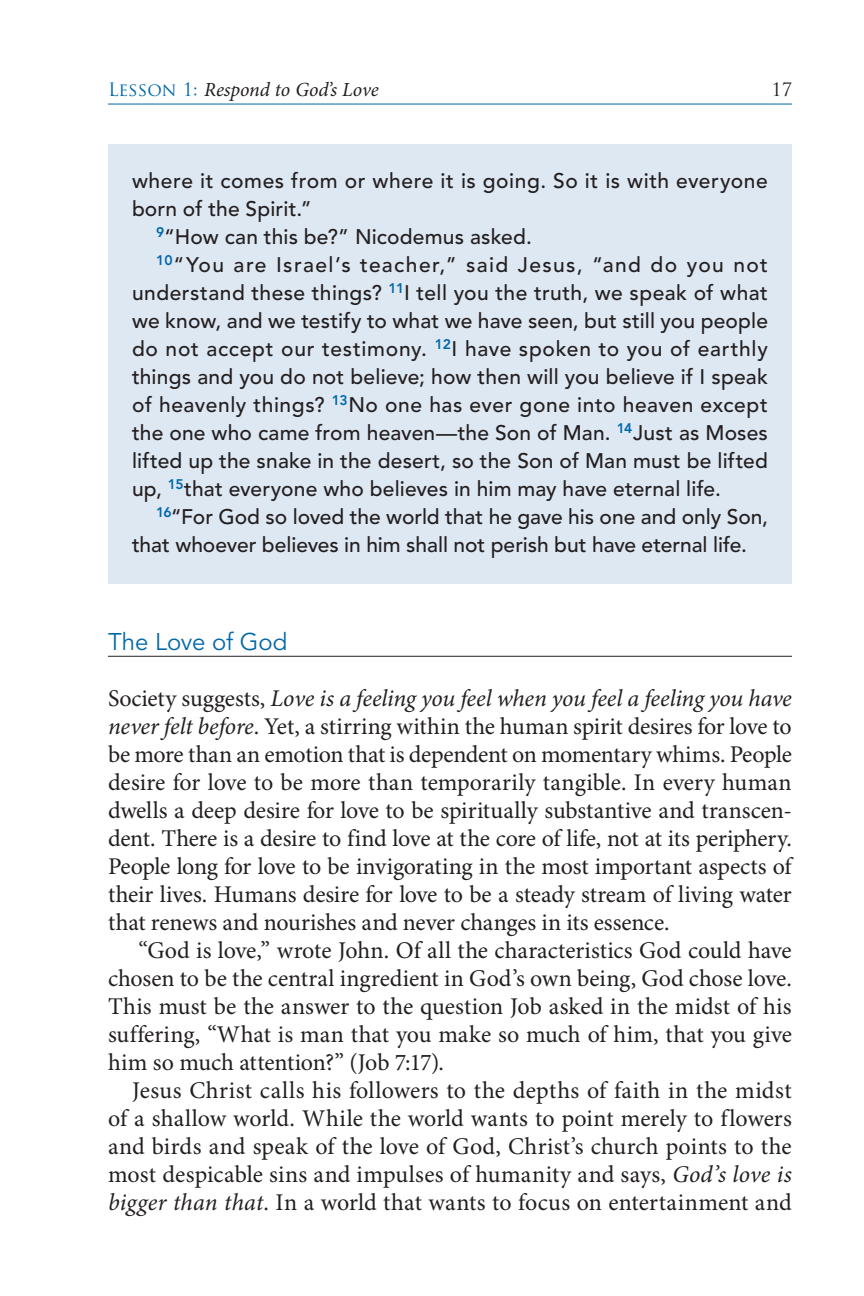
<style>
.page{position:relative;width:864px;height:1296px;background:#fff}
.page>*{position:absolute;margin:0;border:0;box-sizing:border-box;transform-origin:0 0}
.ft{font:24px/28px "Minion Pro";letter-spacing:-.005em;color:#231f20;text-align:justify}
.t1{font:24px "Avenir";letter-spacing:-.005em;color:#0068a9}
.scripture{font:500 21px/28px "Avenir";letter-spacing:.005em;color:#231f20;text-align:justify}
.scripture-2{font:500 21px/28px "Avenir";letter-spacing:.025em;color:#231f20}
.t2{font:italic 20px "Minion Pro";letter-spacing:-.005em;color:#231f20}
.t3{font:18px "Trajan Pro";color:#231f20}
.s1{font-family:"Trajan Pro";font-style:normal;font-size:18px;color:#0068a9}
.s2{font-style:italic}
</style>
<div class="page">
<hr style="left:108px;top:104px;width:684px;height:1px;background:#0068a9">
<hr style="left:108px;top:656px;width:684px;height:1px;background:#231f20">
<div style="left:108px;top:144px;width:684px;height:440px;background:#dee8f3"></div>
<p class="t2" style="left:108px;top:77px;width:272px"><span class="s1">Lesson 1:</span> Respond to God’s Love</p>
<p class="t3" style="left:771px;top:78px;width:22px">17</p>
<p class="scripture-2" style="left:132px;top:167px;width:637px">where it comes from or where it is going. So it is with everyone born of the Spirit.”</p>
<p class="scripture" style="left:156px;top:223px;width:377px"><sup>9</sup>“How can this be?” Nicodemus asked.</p>
<p class="scripture" style="left:132px;top:251px;width:638px;text-indent:24px"><sup>10</sup>“You are Israel’s teacher,” said Jesus, “and do you not understand these things? <sup>11</sup>I tell you the truth, we speak of what we know, and we testify to what we have seen, but still you people do not accept our testimony. <sup>12</sup>I have spoken to you of earthly things and you do not believe; how then will you believe if I speak of heavenly things? <sup>13</sup>No one has ever gone into heaven except the one who came from heaven—the Son of Man. <sup>14</sup>Just as Moses lifted up the snake in the desert, so the Son of Man must be lifted up, <sup>15</sup>that everyone who believes in him may have eternal life.</p>
<p class="scripture" style="left:132px;top:503px;width:638px;text-indent:24px"><sup>16</sup>“For God so loved the world that he gave his one and only Son, that whoever believes in him shall not perish but have eternal life.</p>
<p class="t1" style="left:108px;top:628px;width:181px">The Love of God</p>
<p class="ft" style="left:108px;top:685px;width:686px">Society suggests, <span class="s2">Love is a feeling you feel when you feel a feeling you have never felt before</span>. Yet, a stirring within the human spirit desires for love to be more than an emotion that is dependent on momentary whims. People desire for love to be more than temporarily tangible. In every human dwells a deep desire for love to be spiritually substantive and transcen&shy;dent. There is a desire to find love at the core of life, not at its periphery.<br>People long for love to be invigorating in the most important aspects of their lives. Humans desire for love to be a steady stream of living water that renews and nourishes and never changes in its essence.</p>
<p class="ft" style="left:108px;top:937px;width:685px;text-indent:30px">“God is love,” wrote John. Of all the characteristics God could have chosen to be the central ingredient in God’s own being, God chose love.<br>This must be the answer to the question Job asked in the midst of his suffering, “What is man that you make so much of him, that you give him so much attention?” (Job 7:17).</p>
<p class="ft" style="left:108px;top:1077px;width:685px;text-indent:24px">Jesus Christ calls his followers to the depths of faith in the midst of a shallow world. While the world wants to point merely to flowers and birds and speak of the love of God, Christ’s church points to the most despicable sins and impulses of humanity and says, <span class="s2">God’s love is bigger than that</span>. In a world that wants to focus on entertainment and</p>
</div>
